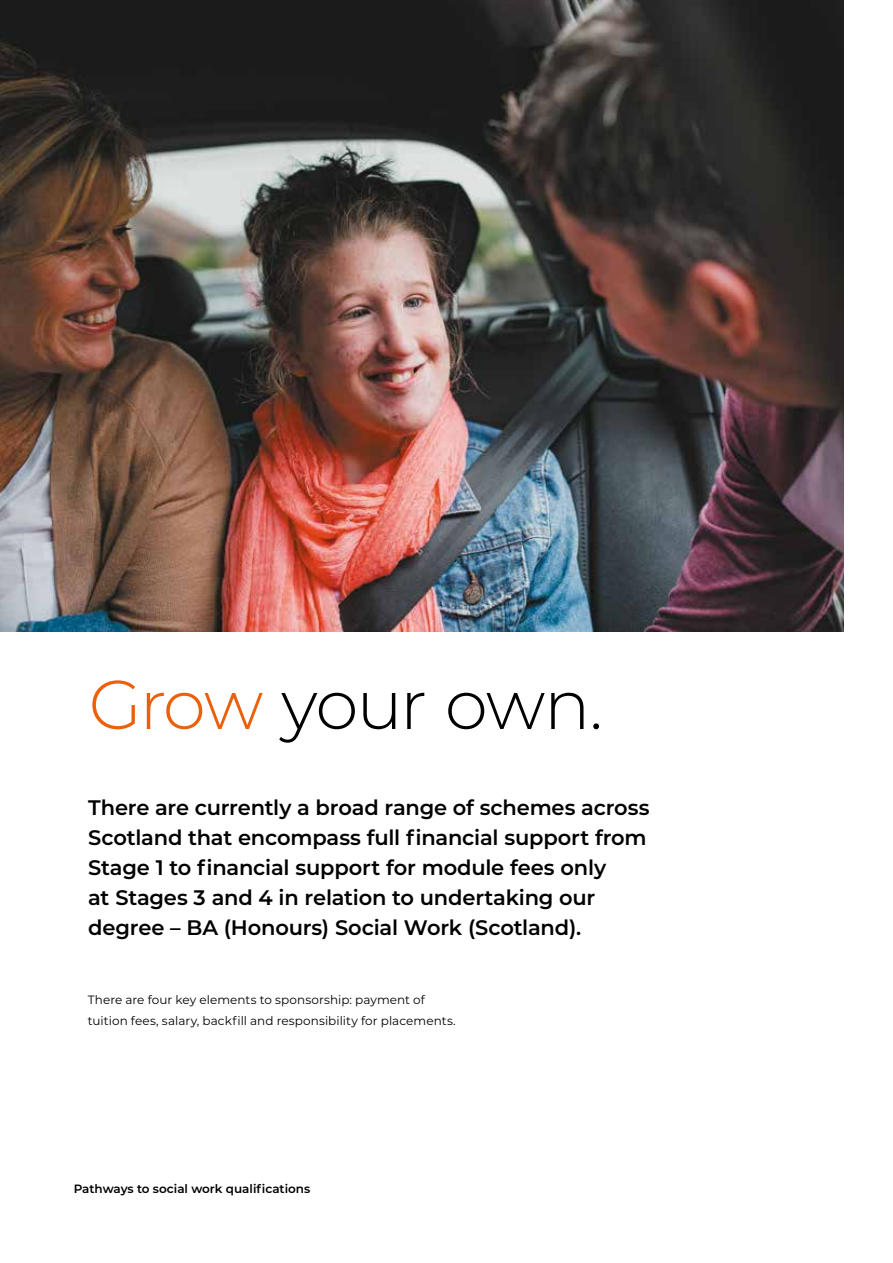
<style>
.page{position:relative;width:893px;height:1263px;background:#fff}
.page>*{position:absolute;margin:0;border:0;box-sizing:border-box;transform-origin:0 0}
.t1{font:300 69px "Montserrat";letter-spacing:-.03em;color:#000}
.t2{font:600 21px/30px "Montserrat";letter-spacing:-.01em;color:#000}
.t3{font:12px/21px "Montserrat";letter-spacing:.005em;color:#000}
.t4{font:600 12px "Montserrat";color:#000}
.s1{color:#eb600a}
</style>
<div class="page">
<img style="left:0;top:0;width:843px;height:631px">
<h1 class="t1" style="left:89px;top:658px;width:516px"><span class="s1">Grow</span> your own.</h1>
<p class="t2" style="left:88px;top:792px;width:563px">There are currently a broad range of schemes across Scotland that encompass full financial support from Stage 1 to financial support for module fees only<br>at Stages 3 and 4 in relation to undertaking our degree – BA (Honours) Social Work (Scotland).</p>
<p class="t3" style="left:88px;top:989px;width:369px">There are four key elements to sponsorship: payment of tuition fees, salary, backfill and responsibility for placements.</p>
<p class="t4" style="left:74px;top:1180px;width:238px">Pathways to social work qualifications</p>
</div>
